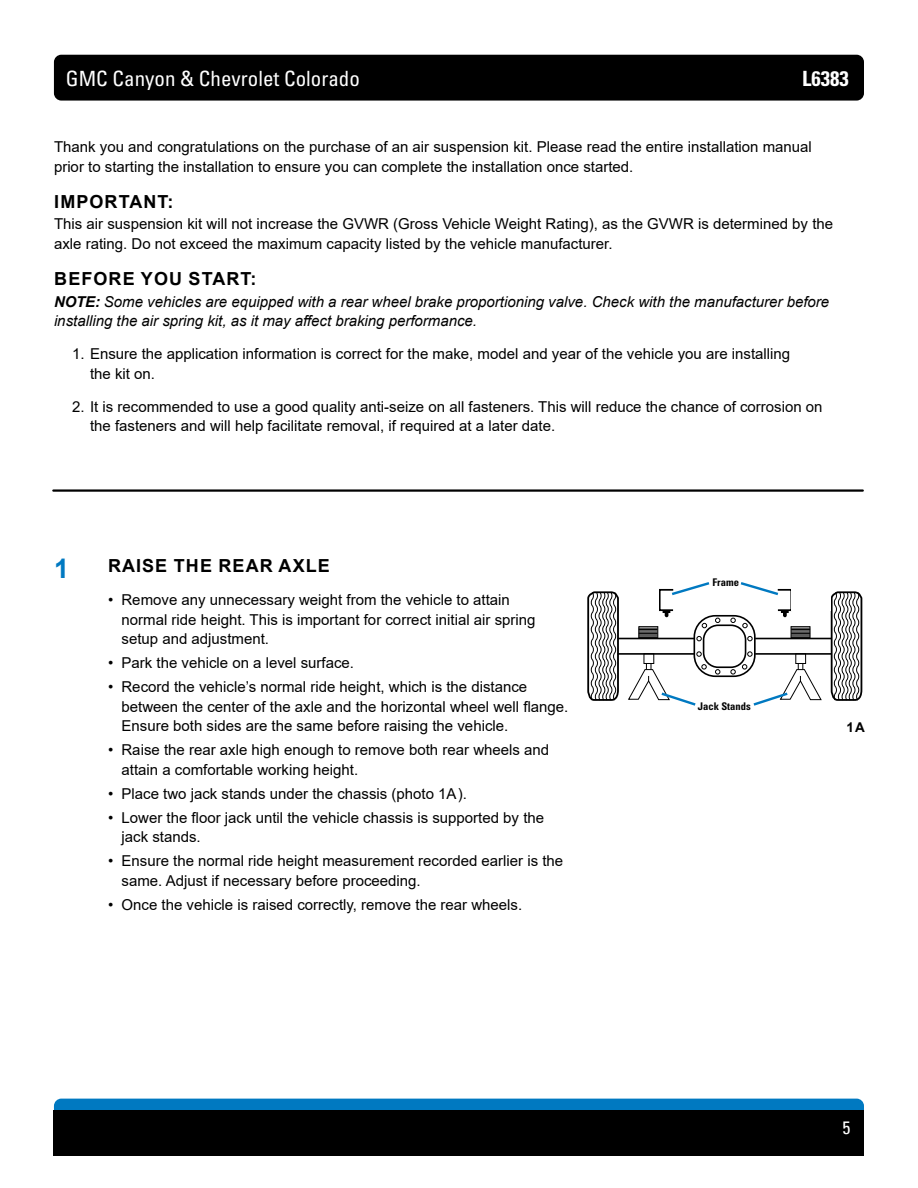
<style>
.page{position:relative;width:918px;height:1188px;background:#fff}
.page>*{position:absolute;margin:0;border:0;box-sizing:border-box;transform-origin:0 0}
.t1{font:700 27px "Arial";color:#0079c1}
.t2{font:condensed 21px "Univers LT Std";color:#fff}
.t3{font:700 condensed 21px "Univers LT Std";color:#fff}
.t4{font:700 18px "Arial";letter-spacing:.06em;color:#000}
.t5{font:condensed 18px "Univers LT Std";color:#fff}
.t6{font:15px/19.5px "Arial";color:#000}
.t7{font:italic 15px/19.5px "Arial";color:#000}
.t8{font:700 13.5px "Arial";color:#000}
.t9{font:700 condensed 10.5px "Univers LT Std";color:#000}
.s1{font-weight:700}
</style>
<div class="page">
<div style="left:54px;top:55px;width:810px;height:46px;background:#000;border-radius:7px"></div>
<div style="left:54px;top:1099px;width:810px;height:45px;background:#0079c1;border-radius:7px"></div>
<div style="left:54px;top:1110px;width:810px;height:46px;background:#000"></div>
<div style="left:703px;top:624px;width:43px;height:44px;border:2px solid #000;border-radius:15px"></div>
<svg style="left:587px;top:582px;width:133px;height:124px"></svg>
<svg style="left:731px;top:582px;width:132px;height:124px"></svg>
<hr style="left:53px;top:489px;width:810px;height:3px;background:#000">
<div style="left:619px;top:587px;width:40px;height:24px;background:#fff"></div>
<div style="left:792px;top:587px;width:39px;height:24px;background:#fff"></div>
<h2 class="t2" style="left:66px;top:65px;width:295px">GMC Canyon &amp; Chevrolet Colorado</h2>
<h2 class="t3" style="left:802px;top:65px;width:48px">L6383</h2>
<p class="t6" style="left:54px;top:137px;width:759px">Thank you and congratulations on the purchase of an air suspension kit. Please read the entire installation manual prior to starting the installation to ensure you can complete the installation once started.</p>
<p class="t4" style="left:54px;top:189px;width:121px">IMPORTANT:</p>
<p class="t6" style="left:54px;top:214px;width:781px">This air suspension kit will not increase the GVWR (Gross Vehicle Weight Rating), as the GVWR is determined by the axle rating. Do not exceed the maximum capacity listed by the vehicle manufacturer.</p>
<p class="t4" style="left:54px;top:266px;width:204px">BEFORE YOU START:</p>
<p class="t7" style="left:54px;top:292px;width:777px"><span class="s1">NOTE:</span> Some vehicles are equipped with a rear wheel brake proportioning valve. Check with the manufacturer before installing the air spring kit, as it may affect braking performance.</p>
<p class="t6" style="left:90px;top:344px;width:702px;text-indent:-18px">1. Ensure the application information is correct for the make, model and year of the vehicle you are installing the kit on.</p>
<p class="t6" style="left:90px;top:397px;width:734px;text-indent:-18px">2. It is recommended to use a good quality anti-seize on all fasteners. This will reduce the chance of corrosion on the fasteners and will help facilitate removal, if required at a later date.</p>
<h1 class="t1" style="left:54px;top:550px;width:17px">1</h1>
<p class="t4" style="left:108px;top:553px;width:223px">RAISE THE REAR AXLE</p>
<p class="t6" style="left:122px;top:590px;width:416px;text-indent:-14px">• Remove any unnecessary weight from the vehicle to attain normal ride height. This is important for correct initial air spring setup and adjustment.</p>
<p class="t6" style="left:108px;top:653px;width:248px">• Park the vehicle on a level surface.</p>
<p class="t6" style="left:122px;top:677px;width:448px;text-indent:-14px">• Record the vehicle’s normal ride height, which is the distance between the center of the axle and the horizontal wheel well flange.<br>Ensure both sides are the same before raising the vehicle.</p>
<p class="t6" style="left:122px;top:740px;width:429px;text-indent:-14px">• Raise the rear axle high enough to remove both rear wheels and attain a comfortable working height.</p>
<p class="t6" style="left:108px;top:784px;width:360px">• Place two jack stands under the chassis (photo 1A).</p>
<p class="t6" style="left:122px;top:808px;width:424px;text-indent:-14px">• Lower the floor jack until the vehicle chassis is supported by the jack stands.</p>
<p class="t6" style="left:122px;top:851px;width:443px;text-indent:-14px">• Ensure the normal ride height measurement recorded earlier is the same. Adjust if necessary before proceeding.</p>
<p class="t6" style="left:108px;top:895px;width:416px">• Once the vehicle is raised correctly, remove the rear wheels.</p>
<p class="t9" style="left:713px;top:575px;width:28px">Frame</p>
<p class="t9" style="left:698px;top:700px;width:54px">Jack Stands</p>
<p class="t8" style="left:846px;top:717px;width:20px">1A</p>
<p class="t5" style="left:843px;top:1116px;width:9px">5</p>
</div>
